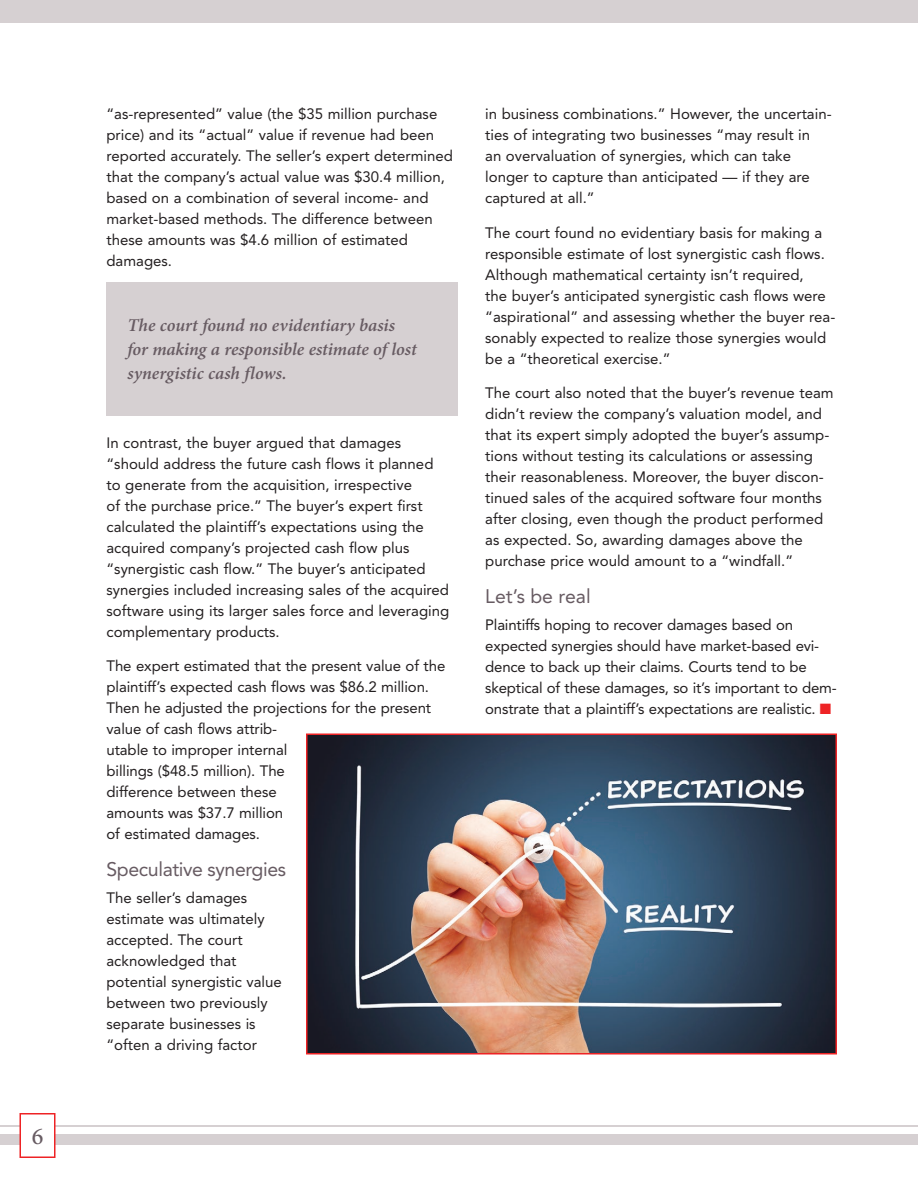
<style>
.page{position:relative;width:918px;height:1188px;background:#fff}
.page>*{position:absolute;margin:0;border:0;box-sizing:border-box;transform-origin:0 0}
.t1{font:500 24px "Minion Pro";color:#675b62}
.t2{font:19.5px "Avenir LT Std";letter-spacing:-.02em;color:#675b62}
.t3{font:19.5px "Avenir LT Std";color:#675b62}
.t4{font:italic 600 18px/24px "Minion Pro";letter-spacing:-.005em;color:#675b62}
.t5{font:15px/21px "Avenir LT Std";color:#231f20}
.s1{color:#ee2325}
</style>
<div class="page">
<div style="left:0;top:1134px;width:918px;height:10px;background:#d6d0d2"></div>
<div style="left:0;top:0;width:918px;height:22px;background:#d6d0d2"></div>
<hr style="left:0;top:1125px;width:918px;height:1px;background:#d6d0d2">
<div style="left:20px;top:1114px;width:35px;height:43px;background:#fff"></div>
<div style="left:20px;top:1113px;width:36px;height:45px;border:2px solid #ee2325"></div>
<div style="left:106px;top:282px;width:352px;height:134px;background:#d6d0d2"></div>
<img style="left:309px;top:737px;width:525px;height:314px">
<div style="left:306px;top:734px;width:531px;height:320px;border:2px solid #ee2325"></div>
<h1 class="t1" style="left:32px;top:1122px;width:13px">6</h1>
<p class="t5" style="left:106px;top:104px;width:348px">“as-represented” value (the $35 million purchase price) and its “actual” value if revenue had been reported accurately. The seller’s expert determined that the company’s actual value was $30.4 million, based on a combination of several income- and market-based methods. The difference between these amounts was $4.6 million of estimated damages.</p>
<p class="t4" style="left:128px;top:314px;width:291px">The court found no evidentiary basis for making a responsible estimate of lost synergistic cash flows.</p>
<p class="t5" style="left:106px;top:432px;width:344px">In contrast, the buyer argued that damages “should address the future cash flows it planned to generate from the acquisition, irrespective<br>of the purchase price.” The buyer’s expert first calculated the plaintiff’s expectations using the acquired company’s projected cash flow plus “synergistic cash flow.” The buyer’s anticipated synergies included increasing sales of the acquired software using its larger sales force and leveraging complementary products.</p>
<p class="t5" style="left:106px;top:656px;width:340px">The expert estimated that the present value of the plaintiff’s expected cash flows was $86.2 million.<br>Then he adjusted the projections for the present value of cash flows attrib-<br>utable to improper internal<br>billings ($48.5 million). The<br>difference between these<br>amounts was $37.7 million<br>of estimated damages.</p>
<h2 class="t2" style="left:106px;top:858px;width:181px">Speculative synergies</h2>
<p class="t5" style="left:106px;top:888px;width:177px">The seller’s damages estimate was ultimately accepted. The court acknowledged that potential synergistic value between two previously separate businesses is “often a driving factor</p>
<p class="t5" style="left:485px;top:104px;width:348px">in business combinations.” However, the uncertain&shy;ties of integrating two businesses “may result in<br>an overvaluation of synergies, which can take longer to capture than anticipated — if they are captured at all.”</p>
<p class="t5" style="left:485px;top:222px;width:352px">The court found no evidentiary basis for making a responsible estimate of lost synergistic cash flows.<br>Although mathematical certainty isn’t required,<br>the buyer’s anticipated synergistic cash flows were “aspirational” and assessing whether the buyer rea&shy;sonably expected to realize those synergies would be a “theoretical exercise.”</p>
<p class="t5" style="left:485px;top:383px;width:350px">The court also noted that the buyer’s revenue team didn’t review the company’s valuation model, and that its expert simply adopted the buyer’s assump&shy;tions without testing its calculations or assessing their reasonableness. Moreover, the buyer discon&shy;tinued sales of the acquired software four months after closing, even though the product performed as expected. So, awarding damages above the purchase price would amount to a “windfall.”</p>
<h2 class="t3" style="left:485px;top:585px;width:107px">Let’s be real</h2>
<p class="t5" style="left:485px;top:615px;width:353px">Plaintiffs hoping to recover damages based on expected synergies should have market-based evi&shy;dence to back up their claims. Courts tend to be skeptical of these damages, so it’s important to dem&shy;onstrate that a plaintiff’s expectations are realistic. <span class="s1">■</span></p>
</div>
